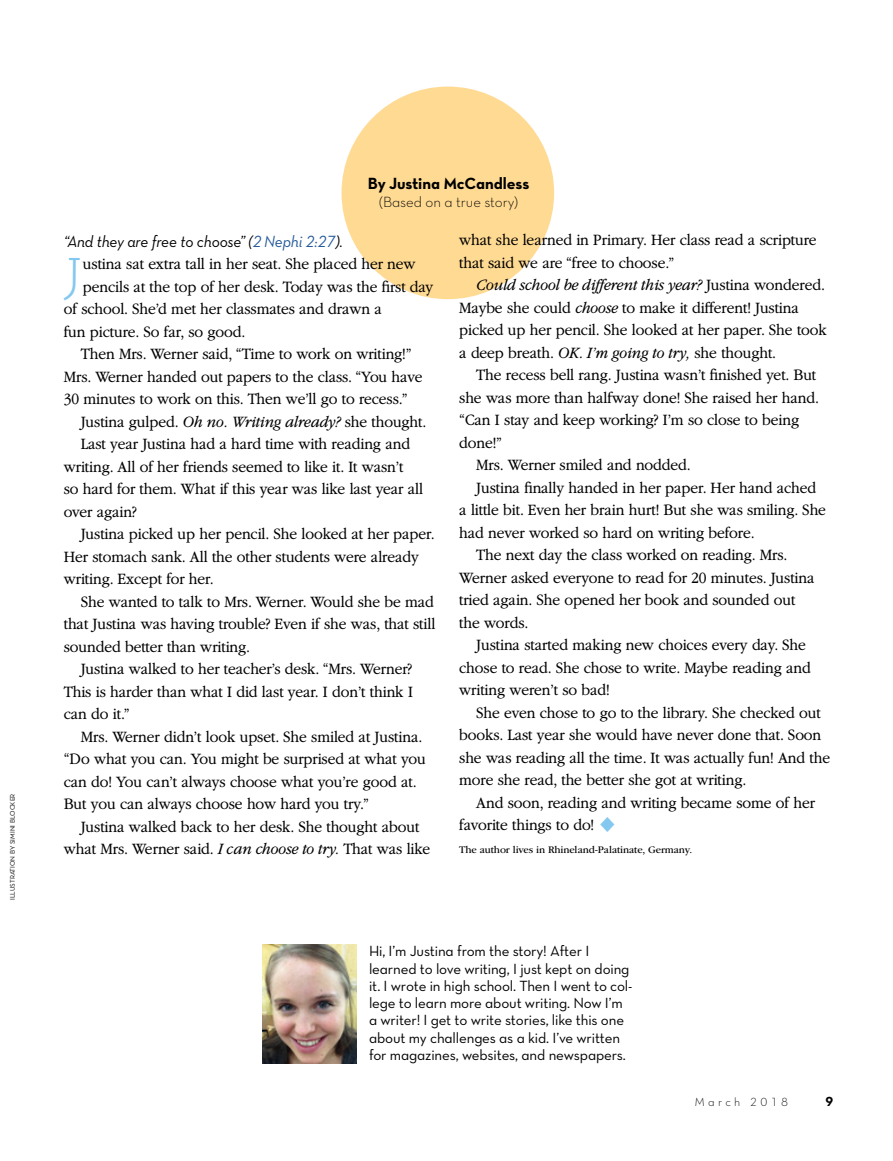
<style>
.page{position:relative;width:893px;height:1161px;background:#fff}
.page>*{position:absolute;margin:0;border:0;box-sizing:border-box;transform-origin:0 0}
.ARTCL_para_first_reg{font:300 48.6px "Caecilialds Std";color:#85c8ef}
.ARTCL_para_regular{font:300 16.5px/22.5px "Garamondlds Lat Plus";letter-spacing:-.01em;color:#000;scale:.95 1}
.ARTCL_para_first_reg-2{font:300 16.5px "Garamondlds Lat Plus";letter-spacing:-.01em;color:#000;scale:.95 1}
.ARTCL_epigraph{font:16.5px "Neutralds Lat Book Italic Alt";letter-spacing:-.01em;color:#000;scale:.95 1}
.ARTCL-BY_para_first{font:16.5px "Neutralds Lat Bold Alt";letter-spacing:-.005em;color:#000}
.SIDEQT_child_para_fi{font:15px/17.2px "Neutralds Lat Book Alt";letter-spacing:-.01em;color:#000}
.ARTCL-BY_para{font:15px "Neutralds Lat Light Alt";letter-spacing:-.005em;color:#000}
.Folio_R{font:13.5px "Neutralds Lat Bold Alt";color:#000}
.Folio_R-2{font:12px "Neutralds Lat Light Alt";letter-spacing:.28em;color:#000}
.POP_para{font:10.5px "Garamondlds Lat";letter-spacing:-.01em;color:#000}
.t1{font:6.75px "Neutralds Lat Book Alt";color:#000}
.s1{color:#235897}
.s2{font-style:italic}
.s3{font-family:"Ding P Ilds Dpi";font-weight:400;color:#85c8ef}
</style>
<div class="page">
<div style="left:341px;top:87px;width:213px;height:212px;background:#ffda92;border-radius:50%"></div>
<img style="left:263px;top:944px;width:93px;height:120px">
<p class="t1" style="left:7px;top:900px;width:108px;rotate:-90deg">ILLUSTRATION BY SIMINI BLOCKER</p>
<p class="ARTCL-BY_para_first" style="left:368px;top:170px;width:163px">By Justina McCandless</p>
<p class="ARTCL-BY_para" style="left:379px;top:191px;width:140px">(Based on a true story)</p>
<p class="ARTCL_epigraph" style="left:64px;top:228px;width:295px">“And they are free to choose” (<span class="s1">2 Nephi 2:27</span>).</p>
<p class="ARTCL_para_first_reg" style="left:67px;top:247px;width:17px">J</p>
<p class="ARTCL_para_first_reg-2" style="left:83px;top:252px;width:352px">ustina sat extra tall in her seat. She placed her new</p>
<p class="ARTCL_para_first_reg-2" style="left:83px;top:274px;width:370px">pencils at the top of her desk. Today was the first day</p>
<p class="ARTCL_para_first_reg-2" style="left:64px;top:297px;width:336px">of school. She’d met her classmates and drawn a</p>
<p class="ARTCL_para_first_reg-2" style="left:64px;top:319px;width:193px">fun picture. So far, so good.</p>
<p class="ARTCL_para_regular" style="left:64px;top:342px;width:379px;text-indent:17px">Then Mrs. Werner said, “Time to work on writing!”<br>Mrs. Werner handed out papers to the class. “You have<br>30 minutes to work on this. Then we’ll go to recess.”</p>
<p class="ARTCL_para_regular" style="left:81px;top:410px;width:365px">Justina gulped. <span class="s2">Oh no. Writing already?</span> she thought.</p>
<p class="ARTCL_para_regular" style="left:64px;top:432px;width:380px;text-indent:17px">Last year Justina had a hard time with reading and writing. All of her friends seemed to like it. It wasn’t<br>so hard for them. What if this year was like last year all over again?</p>
<p class="ARTCL_para_regular" style="left:64px;top:522px;width:392px;text-indent:17px">Justina picked up her pencil. She looked at her paper.<br>Her stomach sank. All the other students were already writing. Except for her.</p>
<p class="ARTCL_para_regular" style="left:64px;top:590px;width:393px;text-align:justify;text-indent:17px">She wanted to talk to Mrs. Werner. Would she be mad that Justina was having trouble? Even if she was, that still sounded better than writing.</p>
<p class="ARTCL_para_regular" style="left:64px;top:657px;width:369px;text-align:justify;text-indent:17px">Justina walked to her teacher’s desk. “Mrs. Werner?<br>This is harder than what I did last year. I don’t think I can do it.”</p>
<p class="ARTCL_para_regular" style="left:64px;top:725px;width:383px;text-indent:17px">Mrs. Werner didn’t look upset. She smiled at Justina. “Do what you can. You might be surprised at what you can do! You can’t always choose what you’re good at.<br>But you can always choose how hard you try.”</p>
<p class="ARTCL_para_regular" style="left:64px;top:815px;width:387px;text-align:center">Justina walked back to her desk. She thought about what Mrs. Werner said. <span class="s2">I can choose to try.</span> That was like</p>
<p class="ARTCL_para_regular" style="left:459px;top:229px;width:378px">what she learned in Primary. Her class read a scripture that said we are “free to choose.”</p>
<p class="ARTCL_para_regular" style="left:459px;top:274px;width:389px;text-indent:17px"><span class="s2">Could school be different this year?</span> Justina wondered.<br>Maybe she could <span class="s2">choose</span> to make it different! Justina picked up her pencil. She looked at her paper. She took a deep breath. <span class="s2">OK. I’m going to try,</span> she thought.</p>
<p class="ARTCL_para_regular" style="left:459px;top:364px;width:380px;text-indent:17px">The recess bell rang. Justina wasn’t finished yet. But she was more than halfway done! She raised her hand. “Can I stay and keep working? I’m so close to being done!”</p>
<p class="ARTCL_para_regular" style="left:476px;top:454px;width:227px">Mrs. Werner smiled and nodded.</p>
<p class="ARTCL_para_regular" style="left:459px;top:476px;width:388px;text-indent:17px">Justina finally handed in her paper. Her hand ached a little bit. Even her brain hurt! But she was smiling. She had never worked so hard on writing before.</p>
<p class="ARTCL_para_regular" style="left:459px;top:544px;width:376px;text-indent:17px">The next day the class worked on reading. Mrs.<br>Werner asked everyone to read for 20 minutes. Justina tried again. She opened her book and sounded out the words.</p>
<p class="ARTCL_para_regular" style="left:459px;top:634px;width:372px;text-indent:17px">Justina started making new choices every day. She chose to read. She chose to write. Maybe reading and writing weren’t so bad!</p>
<p class="ARTCL_para_regular" style="left:459px;top:701px;width:392px;text-indent:17px">She even chose to go to the library. She checked out books. Last year she would have never done that. Soon she was reading all the time. It was actually fun! And the more she read, the better she got at writing.</p>
<p class="ARTCL_para_regular" style="left:459px;top:791px;width:376px;text-indent:17px">And soon, reading and writing became some of her favorite things to do! <span class="s3">◆</span></p>
<p class="POP_para" style="left:459px;top:842px;width:234px">The author lives in Rhineland-Palatinate, Germany.</p>
<p class="SIDEQT_child_para_fi" style="left:369px;top:942px;width:265px">Hi, I’m Justina from the story! After I learned to love writing, I just kept on doing it. I wrote in high school. Then I went to col&shy;lege to learn more about writing. Now I’m a writer! I get to write stories, like this one about my challenges as a kid. I’ve written for magazines, websites, and newspapers.</p>
<p class="Folio_R-2" style="left:695px;top:1093px;width:95px">March 2018</p>
<p class="Folio_R" style="left:826px;top:1090px;width:9px">9</p>
</div>
